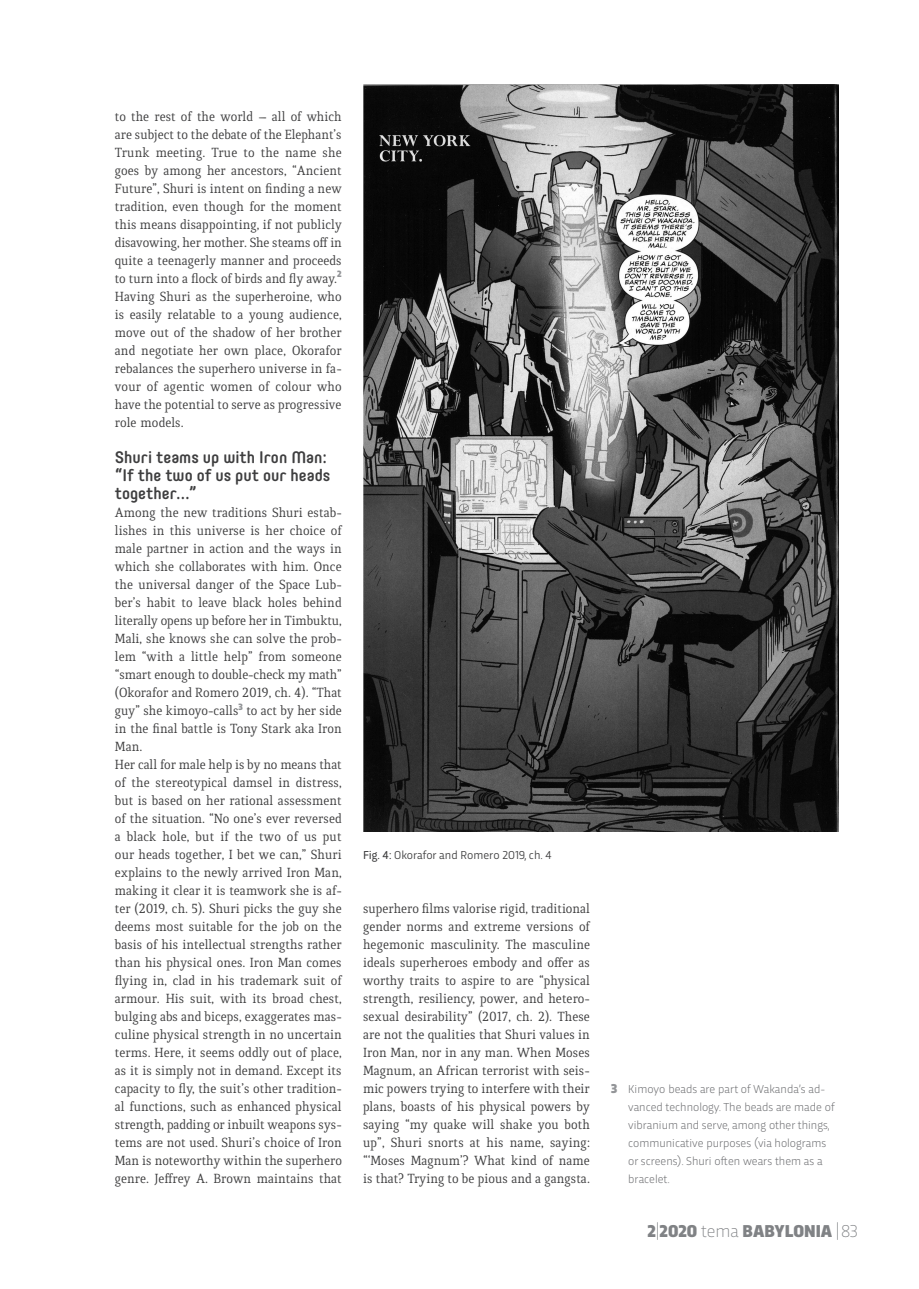
<style>
.page{position:relative;width:919px;height:1289px;background:#fff}
.page>*{position:absolute;margin:0;border:0;box-sizing:border-box;transform-origin:0 0}
.t1{font:900 18px "Trasandina";color:#808285}
.Heading{font:500 16.5px/18px "Core Mellow 55";color:#3e3e3f}
.Testo_Base_-_Quiroga{font:14.25px/18px "Quiroga Serif Pro";color:#3e3e3f;text-align:justify}
.t2{font:300 12px/18px "Trasandina";color:#6c6d70}
.Testo_Base_-_Trans{font:12px "Trasandina";color:#3e3e3f}
.s1{font-style:inherit}
.s2{font-weight:900;font-size:13.5px;color:#939598}
.s3{font-weight:200}
</style>
<div class="page">
<img style="left:363px;top:85px;width:475px;height:746px">
<p class="Testo_Base_-_Quiroga" style="left:115px;top:107px;width:228px">to the rest of the world – all of which are subject to the debate of the Elephant’s Trunk meeting. True to the name she goes by among her ancestors, “Ancient Future”, Shuri is intent on finding a new tradition, even though for the moment this means disappointing, if not publicly disavowing, her mother. She steams off in quite a teenagerly manner and proceeds to turn into a flock of birds and fly away.<sup>2<br></sup>Having Shuri as the superheroine, who is easily relatable to a young audience, move out of the shadow of her brother and negotiate her own place, Okorafor rebalances the superhero universe in fa&shy;vour of agentic women of colour who have the potential to serve as progressive role models.</p>
<p class="Heading" style="left:115px;top:447px;width:217px">Shuri teams up with Iron Man: “If the two of us put our heads together…”</p>
<p class="Testo_Base_-_Quiroga" style="left:115px;top:503px;width:228px">Among the new traditions Shuri estab&shy;lishes in this universe is her choice of male partner in action and the ways in which she collaborates with him. Once the universal danger of the Space Lub&shy;ber’s habit to leave black holes behind literally opens up before her in Timbuktu, Mali, she knows she can solve the prob&shy;lem “with a little help” from someone “smart enough to double-check my math” (Okorafor and Romero 2019, ch. 4). “That guy” she kimoyo-calls<sup>3</sup> to act by her side in the final battle is Tony Stark aka Iron Man.</p>
<p class="Testo_Base_-_Quiroga" style="left:115px;top:755px;width:228px">Her call for male help is by no means that of the stereotypical damsel in distress, but is based on her rational assessment of the situation. “No one’s ever reversed a black hole, but if the two of us put our heads together, I bet we can,” Shuri explains to the newly arrived Iron Man, making it clear it is teamwork she is af&shy;ter (2019, ch. 5). Shuri picks the guy she deems most suitable for the job on the basis of his intellectual strengths rather than his physical ones. Iron Man comes flying in, clad in his trademark suit of armour. His suit, with its broad chest, bulging abs and biceps, exaggerates mas&shy;culine physical strength in no uncertain terms. Here, it seems oddly out of place, as it is simply not in demand. Except its capacity to fly, the suit’s other tradition&shy;al functions, such as enhanced physical strength, padding or inbuilt weapons sys&shy;tems are not used. Shuri’s choice of Iron Man is noteworthy within the superhero genre. Jeffrey A. Brown maintains that</p>
<p class="Testo_Base_-_Trans" style="left:363px;top:846px;width:190px"><span class="s1">Fig. 4:</span> Okorafor and Romero 2019, ch. 4</p>
<p class="Testo_Base_-_Quiroga" style="left:363px;top:899px;width:228px">superhero films valorise rigid, traditional gender norms and extreme versions of hegemonic masculinity. The masculine ideals superheroes embody and offer as worthy traits to aspire to are “physical strength, resiliency, power, and hetero&shy;sexual desirability” (2017, ch. 2). These are not the qualities that Shuri values in Iron Man, nor in any man. When Moses Magnum, an African terrorist with seis&shy;mic powers trying to interfere with their plans, boasts of his physical powers by saying “my quake will shake you both up”, Shuri snorts at his name, saying: “‘Moses Magnum’? What kind of name is that? Trying to be pious and a gangsta.</p>
<p class="t2" style="left:628px;top:1079px;width:208px;text-indent:-17px"><span class="s2">3</span> Kimoyo beads are part of Wakanda’s ad&shy;vanced technology. The beads are made of vibranium and serve, among other things, communicative purposes (via holograms or screens). Shuri often wears them as a bracelet.</p>
<p class="t1" style="left:647px;top:1218px;width:212px">2<span class="s3">|</span>2020 <span class="s3">tema</span> BABYLONIA <span class="s3">| 83</span></p>
</div>
